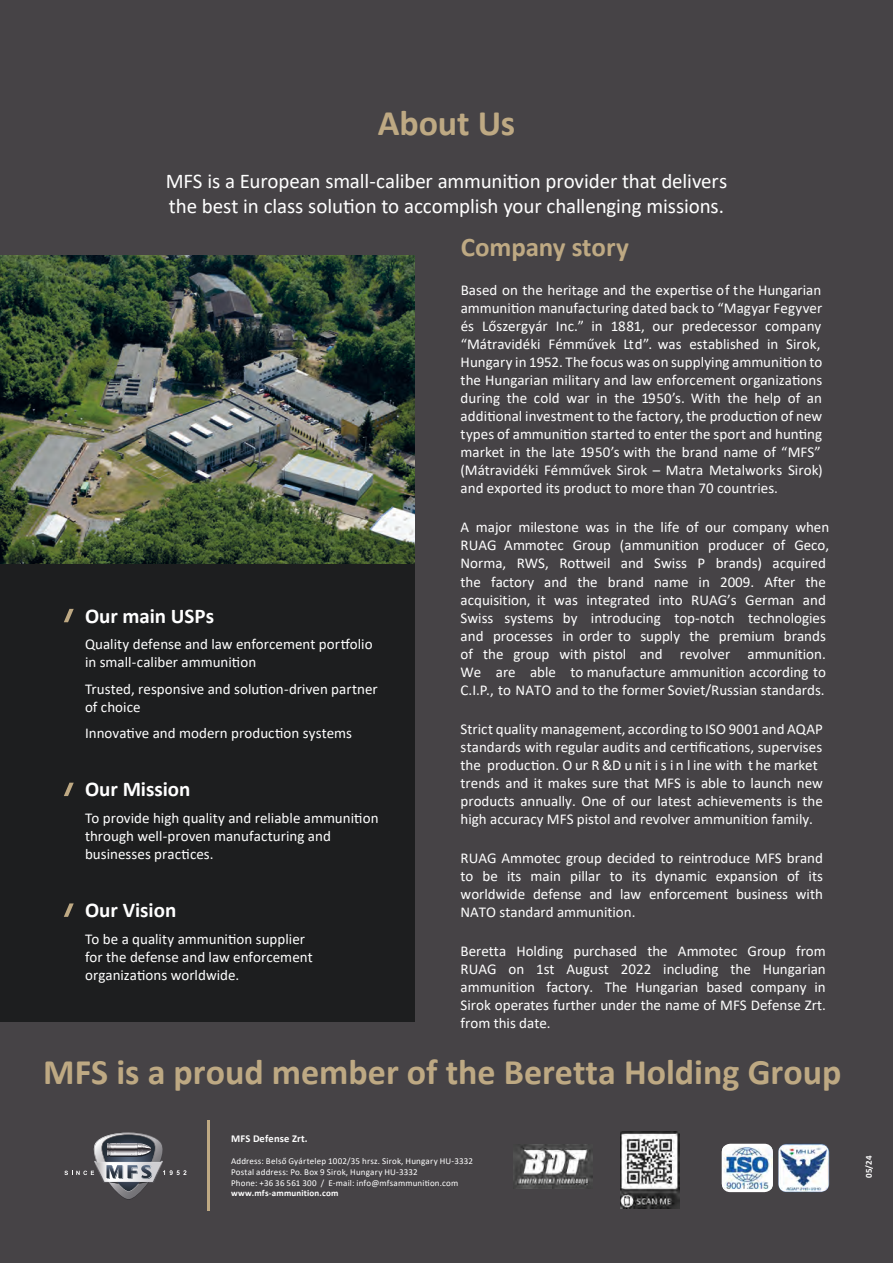
<style>
.page{position:relative;width:893px;height:1263px;background:#464346}
.page>*{position:absolute;margin:0;border:0;box-sizing:border-box;transform-origin:0 0}
.t1{font:700 36px "Calibri";color:#bea983}
.t2{font:700 27px "Calibri";letter-spacing:-.005em;color:#bea983}
.t3{font:21px/25.2px "Calibri 2";letter-spacing:-.01em;color:#fff}
.t4{font:700 21px "Calibri";color:#fff}
.t5{font:15px/18px "Calibri 2";color:#fff}
.t6{font:15px/18px "Calibri";color:#fff;text-align:justify}
.t7{font:700 10.5px "Calibri";letter-spacing:.015em;color:#fff}
.t8{font:9px/10.8px "Calibri 2";letter-spacing:.02em;color:#fff}
.t9{font:700 9px "Calibri";letter-spacing:.02em;color:#fff}
.s1{font-family:"Calibri"}
.s2{font-family:"Calibri 2"}
</style>
<div class="page">
<img style="left:0;top:256px;width:415px;height:308px">
<div style="left:0;top:564px;width:415px;height:458px;background:#1d1e1f"></div>
<svg style="left:64px;top:609px;width:10px;height:13px"></svg>
<svg style="left:64px;top:783px;width:10px;height:13px"></svg>
<svg style="left:64px;top:903px;width:10px;height:14px"></svg>
<hr style="left:207px;top:1120px;width:3px;height:91px;background:#bea983">
<svg style="left:64px;top:1132px;width:122px;height:68px"></svg>
<div style="left:722px;top:1144px;width:51px;height:48px;background:#fff;border-radius:9px"></div>
<img style="left:722px;top:1147px;width:51px;height:42px">
<img style="left:778px;top:1144px;width:9px;height:44px">
<img style="left:620px;top:1132px;width:59px;height:76px">
<img style="left:513px;top:1145px;width:80px;height:43px">
<h1 class="t1" style="left:378px;top:98px;width:139px">About Us</h1>
<h3 class="t3" style="left:166px;top:168px;width:563px">MFS is a European small-caliber ammunition provider that delivers the best in class solution to accomplish your challenging missions.</h3>
<h2 class="t2" style="left:461px;top:228px;width:170px">Company story</h2>
<p class="t5" style="left:461px;top:281px;width:364px">Based on the heritage and the expertise of the Hungarian ammunition manufacturing dated back to “Magyar Fegyver és Lőszergyár Inc.” in 1881, our predecessor company “Mátravidéki Fémművek Ltd”. was established in Sirok, Hungary in 1952. The focus was on supplying ammunition to the Hungarian military and law enforcement organizations during the cold war in the 1950’s. With the help of an additional investment to the factory, the production of new types of ammunition started to enter the sport and hunting market in the late 1950’s with the brand name of “MFS” (Mátravidéki Fémművek Sirok – Matra Metalworks Sirok) and exported its product to more than 70 countries.</p>
<p class="t5" style="left:461px;top:518px;width:370px">A major milestone was in the life of our company when <span class="s1">RUAG</span> Ammotec Group (ammunition producer of Geco, Norma, RWS, Rottweil and Swiss P brands) acquire<span class="s1">d </span>the factory and the brand name in 2009. After the acquisition, it was integrated into RUAG’s German and Swiss systems by introducing top-notch technologies and processes in order to supply the premium brands of the group with pistol and revolver ammunition.<br>We are able to manufacture ammunition according to C.I.P., to NATO and to the former Soviet/Russian standards.</p>
<p class="t5" style="left:461px;top:719px;width:364px">Strict quality management, according to ISO 9001 and AQAP standards with regular audits and certifications, supervises the production. O ur R &amp;D u nit i s i n l ine with t he market trends and it makes sure that MFS is able to launch new products annually. One of our latest achievements is the high accuracy MFS pistol and revolver ammunition family.</p>
<p class="t5" style="left:461px;top:849px;width:364px;text-align:justify">RUAG Ammotec group decided to reintroduce MFS brand to be its main pillar to its dynamic expansion of its worldwide defense and law enforcement business with NATO standard ammunition.</p>
<p class="t5" style="left:461px;top:942px;width:367px">Beretta Holding purchased the Ammotec Group from<br>RUAG on 1st August 2022 including the Hungarian</p>
<p class="t6" style="left:461px;top:978px;width:367px"><span class="s2">ammunition factory.</span> The Hungarian based company in Sirok operates further under the name of MFS Defense Zrt. from this date.</p>
<h3 class="t4" style="left:85px;top:601px;width:131px">Our main USPs</h3>
<p class="t5" style="left:85px;top:635px;width:289px">Quality defense and law enforcement portfolio in small-caliber ammunition</p>
<p class="t5" style="left:85px;top:679px;width:294px">Trusted, responsive and solution-driven partner of choice</p>
<p class="t5" style="left:85px;top:724px;width:268px">Innovative and modern production systems</p>
<h3 class="t4" style="left:85px;top:774px;width:107px">Our Mission</h3>
<p class="t5" style="left:85px;top:808px;width:295px">To provide high quality and reliable ammunition through well-proven manufacturing and businesses practices.</p>
<h3 class="t4" style="left:85px;top:895px;width:93px">Our Vision</h3>
<p class="t5" style="left:85px;top:929px;width:229px">To be a quality ammunition supplier for the defense and law enforcement organizations worldwide.</p>
<h1 class="t1" style="left:43px;top:1047px;width:800px">MFS is a proud member of the Beretta Holding Group</h1>
<p class="t7" style="left:231px;top:1131px;width:78px">MFS Defense Zrt.</p>
<p class="t8" style="left:231px;top:1155px;width:244px">Address: Belső Gyártelep 1002/35 hrsz. Sirok, Hungary HU-3332<br>Postal address: Po. Box 9 Sirok, Hungary HU-3332<br>Phone: +36 36 561 300 / E-mail: info@mfsammunition.com</p>
<p class="t9" style="left:231px;top:1187px;width:109px">www.mfs-ammunition.com</p>
<p class="t9" style="left:862px;top:1178px;width:24px;rotate:-90deg">05/24</p>
</div>
